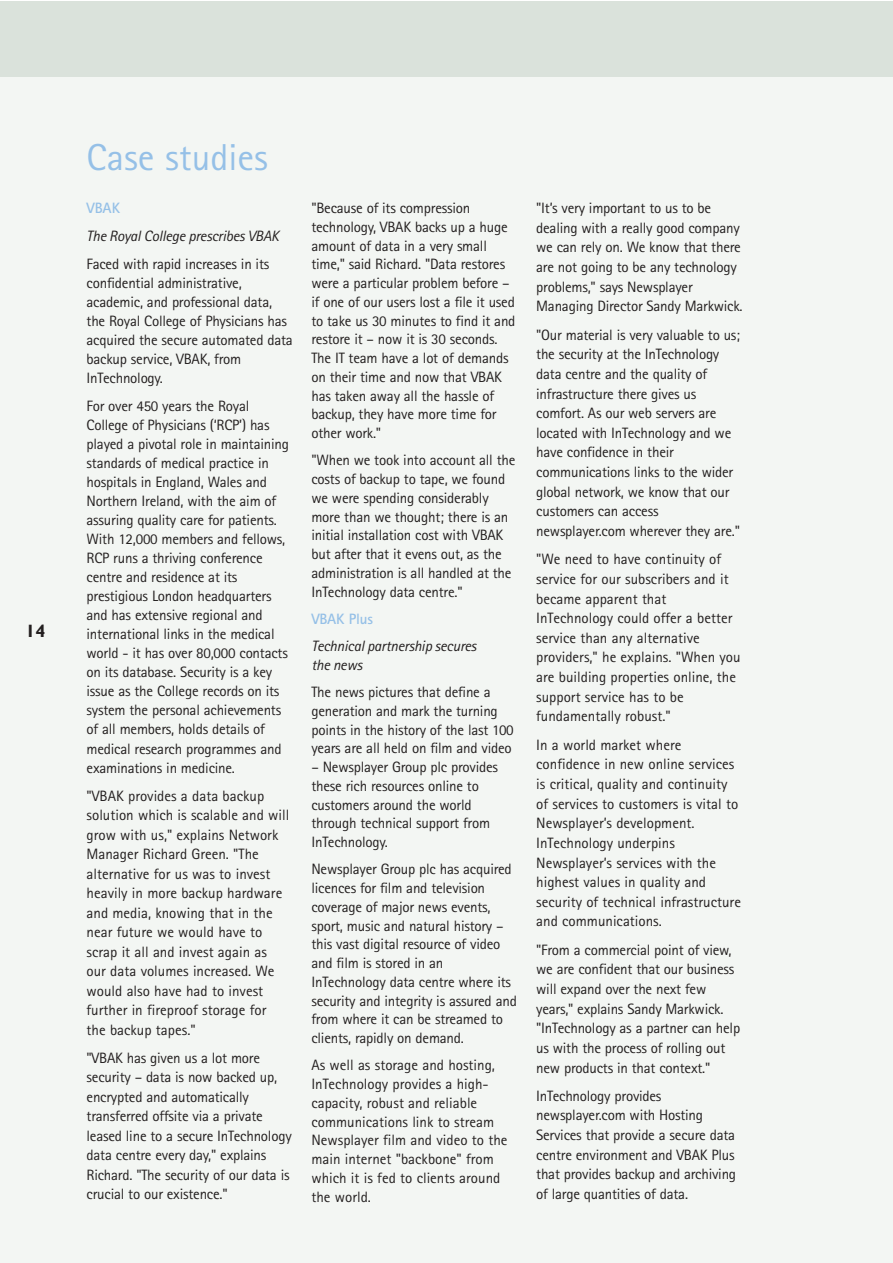
<style>
.page{position:relative;width:893px;height:1263px;background:#fff}
.page>*{position:absolute;margin:0;border:0;box-sizing:border-box;transform-origin:0 0}
.t1{font:37.5px "Rotis Sans Serif";color:#95c0e7}
.t2{font:700 18px "Gill Sans";color:#231f1f}
.t3{font:15px/19.6px "Rotis Sans Serif";letter-spacing:-.015em;color:#231f1f}
.t4{font:italic 15px/18.8px "Rotis Sans Serif";letter-spacing:-.015em;color:#231f1f}
.t5{font:700 15px "Rotis Sans Serif";letter-spacing:-.015em;color:#95c0e7}
</style>
<div class="page">
<div style="left:0;top:2px;width:892px;height:75px;background:#dae2db"></div>
<hr style="left:892px;top:77px;width:1px;height:1186px;background:#f3f6f3">
<div style="left:0;top:77px;width:892px;height:1186px;background:#f3f6f3"></div>
<p class="t2" style="left:26px;top:625px;width:21px">14</p>
<h1 class="t1" style="left:87px;top:144px;width:183px">Case studies</h1>
<p class="t5" style="left:87px;top:203px;width:35px">VBAK</p>
<p class="t4" style="left:87px;top:228px;width:194px">The Royal College prescribes VBAK</p>
<p class="t3" style="left:87px;top:256px;width:208px;line-height:19px">Faced with rapid increases in its confidential administrative, academic, and professional data, the Royal College of Physicians has acquired the secure automated data backup service, VBAK, from<br>InTechnology.</p>
<p class="t3" style="left:87px;top:398px;width:204px;line-height:19px">For over 450 years the Royal<br>College of Physicians (‘RCP’) has played a pivotal role in maintaining standards of medical practice in hospitals in England, Wales and<br>Northern Ireland, with the aim of assuring quality care for patients.<br>With 12,000 members and fellows,<br>RCP runs a thriving conference centre and residence at its prestigious London headquarters and has extensive regional and international links in the medical world - it has over 80,000 contacts on its database. Security is a key issue as the College records on its system the personal achievements of all members, holds details of medical research programmes and examinations in medicine.</p>
<p class="t3" style="left:87px;top:787px;width:204px">"VBAK provides a data backup solution which is scalable and will grow with us," explains Network<br>Manager Richard Green. "The alternative for us was to invest heavily in more backup hardware and media, knowing that in the near future we would have to scrap it all and invest again as our data volumes increased. We would also have had to invest further in fireproof storage for the backup tapes."</p>
<p class="t3" style="left:87px;top:1049px;width:207px">"VBAK has given us a lot more security – data is now backed up, encrypted and automatically transferred offsite via a private leased line to a secure InTechnology data centre every day," explains<br>Richard. "The security of our data is crucial to our existence."</p>
<p class="t3" style="left:311px;top:200px;width:205px;line-height:18.8px">"Because of its compression technology, VBAK backs up a huge amount of data in a very small time," said Richard. "Data restores were a particular problem before – if one of our users lost a file it used to take us 30 minutes to find it and restore it – now it is 30 seconds.<br>The IT team have a lot of demands on their time and now that VBAK has taken away all the hassle of backup, they have more time for other work."</p>
<p class="t3" style="left:311px;top:452px;width:205px;line-height:18.8px">"When we took into account all the costs of backup to tape, we found we were spending considerably more than we thought; there is an initial installation cost with VBAK but after that it evens out, as the administration is all handled at the<br>InTechnology data centre."</p>
<p class="t5" style="left:311px;top:614px;width:63px">VBAK Plus</p>
<p class="t4" style="left:311px;top:638px;width:167px">Technical partnership secures the news</p>
<p class="t3" style="left:311px;top:684px;width:204px;line-height:18.8px">The news pictures that define a generation and mark the turning points in the history of the last 100 years are all held on film and video</p>
<p class="t3" style="left:311px;top:759px;width:188px;line-height:18.8px">– Newsplayer Group plc provides these rich resources online to customers around the world through technical support from<br>InTechnology.</p>
<p class="t3" style="left:311px;top:862px;width:207px;line-height:18.8px">Newsplayer Group plc has acquired licences for film and television coverage of major news events, sport, music and natural history – this vast digital resource of video and film is stored in an<br>InTechnology data centre where its security and integrity is assured and from where it can be streamed to clients, rapidly on demand.</p>
<p class="t3" style="left:311px;top:1058px;width:197px;line-height:18.8px">As well as storage and hosting,<br>InTechnology provides a high&shy;capacity, robust and reliable communications link to stream<br>Newsplayer film and video to the main internet "backbone" from which it is fed to clients around the world.</p>
<p class="t3" style="left:536px;top:200px;width:208px">"It’s very important to us to be dealing with a really good company we can rely on. We know that there are not going to be any technology problems," says Newsplayer<br>Managing Director Sandy Markwick.</p>
<p class="t3" style="left:536px;top:326px;width:205px">"Our material is very valuable to us; the security at the InTechnology data centre and the quality of infrastructure there gives us comfort. As our web servers are located with InTechnology and we have confidence in their communications links to the wider global network, we know that our customers can access newsplayer.com wherever they are."</p>
<p class="t3" style="left:536px;top:551px;width:206px">"We need to have continuity of service for our subscribers and it became apparent that<br>InTechnology could offer a better service than any alternative providers," he explains. "When you are building properties online, the support service has to be fundamentally robust."</p>
<p class="t3" style="left:536px;top:736px;width:206px">In a world market where confidence in new online services is critical, quality and continuity of services to customers is vital to<br>Newsplayer’s development.<br>InTechnology underpins<br>Newsplayer’s services with the highest values in quality and security of technical infrastructure and communications.</p>
<p class="t3" style="left:536px;top:941px;width:205px">"From a commercial point of view, we are confident that our business will expand over the next few years," explains Sandy Markwick. "InTechnology as a partner can help us with the process of rolling out new products in that context."</p>
<p class="t3" style="left:536px;top:1087px;width:201px">InTechnology provides newsplayer.com with Hosting<br>Services that provide a secure data centre environment and VBAK Plus that provides backup and archiving of large quantities of data.</p>
</div>
